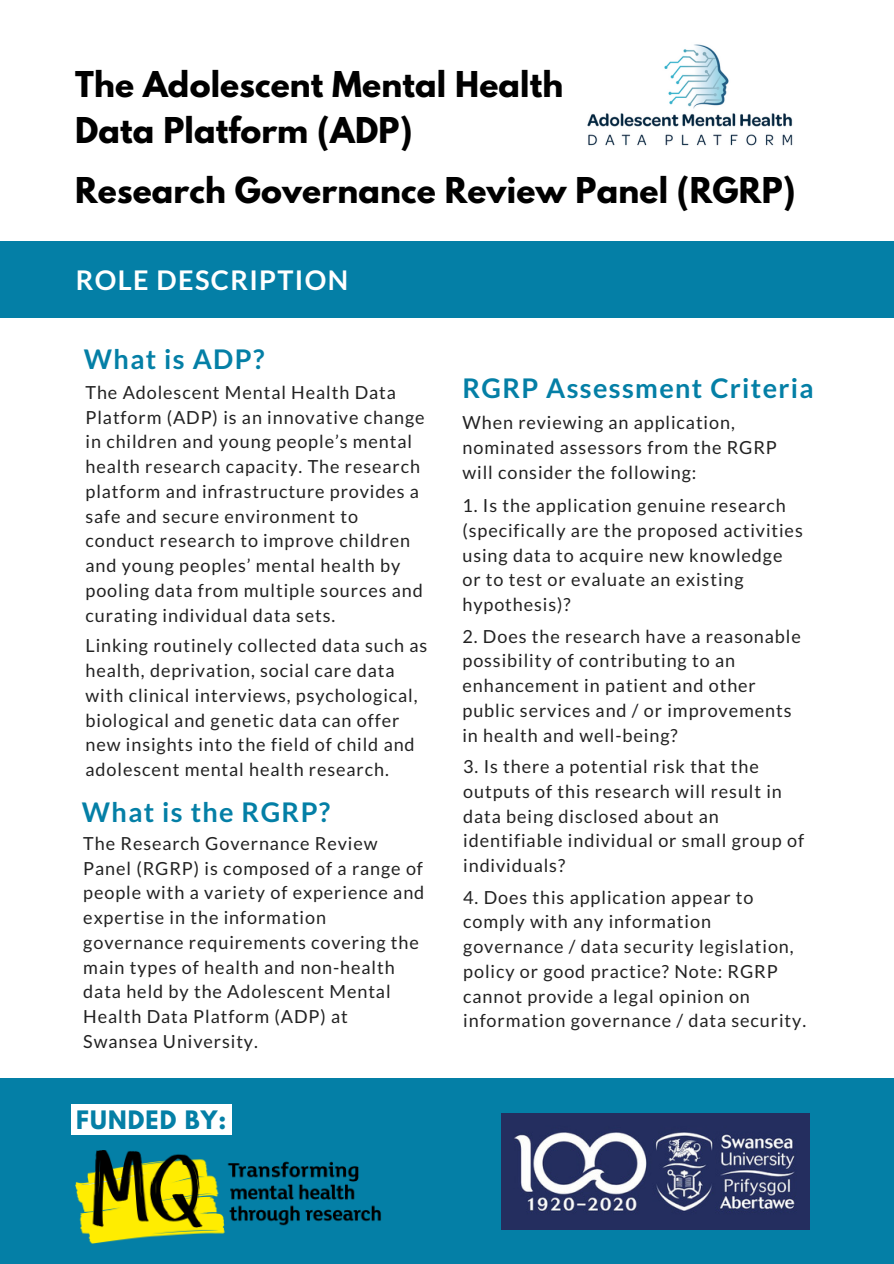
<style>
.page{position:relative;width:894px;height:1264px;background:#fff}
.page>*{position:absolute;margin:0;border:0;box-sizing:border-box;transform-origin:0 0}
.t1{font:700 31.5px/46.2px "League Spartan";letter-spacing:.005em;color:#000}
.t2{font:700 27px "Lato";letter-spacing:.05em;color:#047fa6}
.t3{font:700 27px "Lato";letter-spacing:.05em;color:#fff}
.t4{font:700 22.5px "League Spartan";letter-spacing:.05em;color:#047fa6}
.t5{font:18px/24.8px "Lato";letter-spacing:.05em;color:#222}
</style>
<div class="page">
<div style="left:0;top:241px;width:893px;height:76px;background:#047fa6"></div>
<div style="left:0;top:1078px;width:893px;height:185px;background:#047fa6"></div>
<div style="left:72px;top:1104px;width:160px;height:30px;background:#fff"></div>
<img style="left:75px;top:1150px;width:306px;height:93px">
<img style="left:501px;top:1113px;width:308px;height:116px">
<img style="left:587px;top:44px;width:206px;height:102px">
<h1 class="t1" style="left:75px;top:65px;width:489px">The Adolescent Mental Health<br>Data Platform (ADP)</h1>
<h1 class="t1" style="left:75px;top:172px;width:721px">Research Governance Review Panel (RGRP)</h1>
<h2 class="t3" style="left:76px;top:263px;width:274px">ROLE DESCRIPTION</h2>
<h2 class="t2" style="left:84px;top:342px;width:182px">What is ADP?</h2>
<p class="t5" style="left:85px;top:379px;width:340px">The Adolescent Mental Health Data Platform (ADP) is an innovative change in children and young people’s mental health research capacity. The research platform and infrastructure provides a safe and secure environment to conduct research to improve children and young peoples’ mental health by pooling data from multiple sources and curating individual data sets.</p>
<p class="t5" style="left:85px;top:633px;width:343px">Linking routinely collected data such as health, deprivation, social care data with clinical interviews, psychological, biological and genetic data can offer new insights into the field of child and adolescent mental health research.</p>
<h2 class="t2" style="left:82px;top:795px;width:250px">What is the RGRP?</h2>
<p class="t5" style="left:83px;top:830px;width:342px">The Research Governance Review<br>Panel (RGRP) is composed of a range of people with a variety of experience and expertise in the information governance requirements covering the main types of health and non-health data held by the Adolescent Mental<br>Health Data Platform (ADP) at<br>Swansea University.</p>
<p class="t4" style="left:76px;top:1109px;width:152px">FUNDED BY:</p>
<h2 class="t2" style="left:462px;top:371px;width:353px">RGRP Assessment Criteria</h2>
<p class="t5" style="left:462px;top:410px;width:316px">When reviewing an application, nominated assessors from the RGRP will consider the following:</p>
<p class="t5" style="left:462px;top:492px;width:342px">1. Is the application genuine research (specifically are the proposed activities using data to acquire new knowledge or to test or evaluate an existing hypothesis)?</p>
<p class="t5" style="left:462px;top:623px;width:340px">2. Does the research have a reasonable possibility of contributing to an enhancement in patient and other public services and / or improvements in health and well-being?</p>
<p class="t5" style="left:463px;top:753px;width:342px">3. Is there a potential risk that the outputs of this research will result in data being disclosed about an identifiable individual or small group of individuals?</p>
<p class="t5" style="left:463px;top:884px;width:344px">4. Does this application appear to comply with any information governance / data security legislation, policy or good practice? Note: RGRP cannot provide a legal opinion on information governance / data security.</p>
</div>
